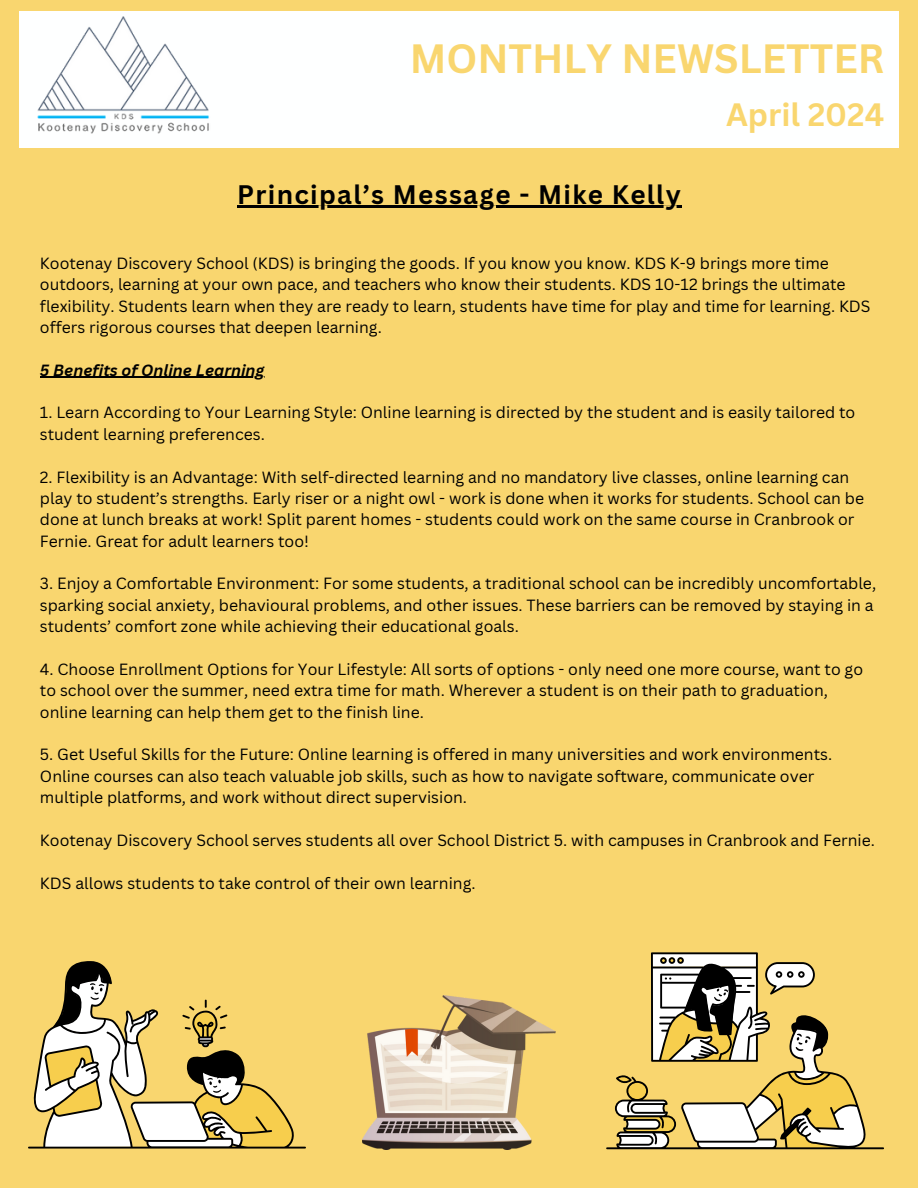
<style>
.page{position:relative;width:918px;height:1188px;background:#f9d66f}
.page>*{position:absolute;margin:0;border:0;box-sizing:border-box;transform-origin:0 0}
.t1{font:700 39.9px "Canva Sans";color:#f9d66f}
.t2{font:700 31.5px "Canva Sans";color:#f9d66f}
.t3{font:700 26.1px "Canva Sans";letter-spacing:.05em;color:#000}
.t4{font:15.75px/21.3px "Canva Sans";color:#000}
.t5{font:italic 700 15.75px "Canva Sans";color:#000}
</style>
<div class="page">
<div style="left:19px;top:11px;width:880px;height:136px;background:#feffff"></div>
<img style="left:37px;top:16px;width:172px;height:118px">
<img style="left:362px;top:995px;width:194px;height:154px">
<svg style="left:606px;top:952px;width:278px;height:197px"></svg>
<svg style="left:28px;top:961px;width:278px;height:188px"></svg>
<svg style="left:34px;top:962px;width:259px;height:186px"></svg>
<hr style="left:237px;top:206px;width:445px;height:2px;background:#000">
<hr style="left:40px;top:377px;width:224px;height:1px;background:#000">
<h3 class="t1" style="left:410px;top:30px;width:476px">MONTHLY NEWSLETTER</h3>
<p class="t2" style="left:726px;top:93px;width:160px">April 2024</p>
<h2 class="t3" style="left:237px;top:176px;width:445px">Principal’s Message - Mike Kelly</h2>
<h4 class="t4" style="left:40px;top:252px;width:832px">Kootenay Discovery School (KDS) is bringing the goods. If you know you know. KDS K-9 brings more time outdoors, learning at your own pace, and teachers who know their students. KDS 10-12 brings the ultimate flexibility. Students learn when they are ready to learn, students have time for play and time for learning. KDS offers rigorous courses that deepen learning.</h4>
<p class="t5" style="left:40px;top:359px;width:226px">5 Benefits of Online Learning</p>
<p class="t4" style="left:40px;top:402px;width:817px">1. Learn According to Your Learning Style: Online learning is directed by the student and is easily tailored to student learning preferences.</p>
<p class="t4" style="left:40px;top:466px;width:826px">2. Flexibility is an Advantage: With self-directed learning and no mandatory live classes, online learning can play to student’s strengths. Early riser or a night owl - work is done when it works for students. School can be done at lunch breaks at work! Split parent homes - students could work on the same course in Cranbrook or Fernie. Great for adult learners too!</p>
<p class="t4" style="left:40px;top:573px;width:838px">3. Enjoy a Comfortable Environment: For some students, a traditional school can be incredibly uncomfortable, sparking social anxiety, behavioural problems, and other issues. These barriers can be removed by staying in a students’ comfort zone while achieving their educational goals.</p>
<p class="t4" style="left:40px;top:658px;width:825px">4. Choose Enrollment Options for Your Lifestyle: All sorts of options - only need one more course, want to go to school over the summer, need extra time for math. Wherever a student is on their path to graduation, online learning can help them get to the finish line.</p>
<p class="t4" style="left:40px;top:744px;width:794px">5. Get Useful Skills for the Future: Online learning is offered in many universities and work environments.<br>Online courses can also teach valuable job skills, such as how to navigate software, communicate over multiple platforms, and work without direct supervision.</p>
<p class="t4" style="left:40px;top:829px;width:837px">Kootenay Discovery School serves students all over School District 5. with campuses in Cranbrook and Fernie.</p>
<p class="t4" style="left:40px;top:872px;width:437px">KDS allows students to take control of their own learning.</p>
</div>
